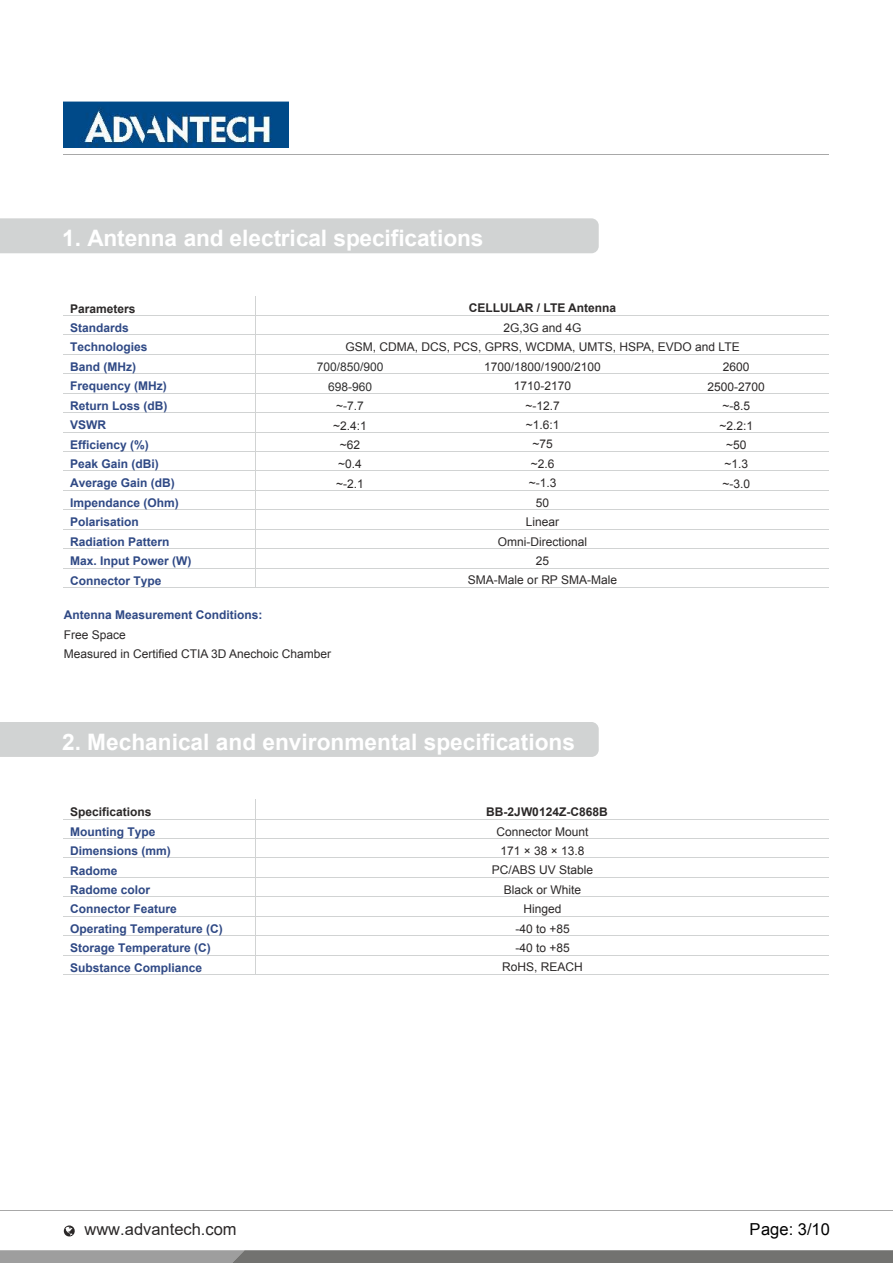
<style>
.page{position:relative;width:893px;height:1263px;background:#fff}
.page>*{position:absolute;margin:0;border:0;box-sizing:border-box;transform-origin:0 0}
.t1{font:700 22.65px "Arial";color:#fff}
.t2{font:16.5px "Arial";color:#2b2828}
.t3{font:16.5px "Arial";letter-spacing:.005em;color:#000}
.t4{font:12px/19.5px "Arial";color:#2b2828;text-align:center}
.t5{font:700 12px/19.4px "Arial";color:#2f4985}
.t6{font:700 12px "Arial";color:#2b2828}
.t7{font:12px/19.5px "Arial";color:#303030;text-align:center}
</style>
<div class="page">
<svg style="left:0;top:1250px;width:893px;height:13px;background:#80807e"></svg>
<hr style="left:0;top:1210px;width:893px;height:1px;background:#a8a8a8">
<svg style="left:63px;top:1225px;width:12px;height:11px"></svg>
<hr style="left:64px;top:154px;width:765px;height:1px;background:#a8a8a8">
<div style="left:0;top:218px;width:599px;height:35px;background:#d1d3d3"></div>
<hr style="left:64px;top:315px;width:765px;height:1px;background:#d1d3d3">
<hr style="left:64px;top:335px;width:765px;height:1px;background:#d1d3d3">
<hr style="left:64px;top:354px;width:765px;height:1px;background:#d1d3d3">
<hr style="left:64px;top:373px;width:765px;height:1px;background:#d1d3d3">
<hr style="left:64px;top:393px;width:765px;height:1px;background:#d1d3d3">
<hr style="left:64px;top:412px;width:765px;height:1px;background:#d1d3d3">
<hr style="left:64px;top:432px;width:765px;height:1px;background:#d1d3d3">
<hr style="left:64px;top:451px;width:765px;height:1px;background:#d1d3d3">
<hr style="left:64px;top:471px;width:765px;height:1px;background:#d1d3d3">
<hr style="left:64px;top:490px;width:765px;height:1px;background:#d1d3d3">
<hr style="left:64px;top:509px;width:765px;height:1px;background:#d1d3d3">
<hr style="left:64px;top:529px;width:765px;height:1px;background:#d1d3d3">
<hr style="left:64px;top:548px;width:765px;height:1px;background:#d1d3d3">
<hr style="left:64px;top:568px;width:765px;height:1px;background:#d1d3d3">
<hr style="left:255px;top:296px;width:1px;height:291px;background:#d1d3d3">
<div style="left:0;top:722px;width:599px;height:35px;background:#d1d3d3"></div>
<hr style="left:64px;top:819px;width:765px;height:1px;background:#d1d3d3">
<hr style="left:64px;top:838px;width:765px;height:1px;background:#d1d3d3">
<hr style="left:64px;top:858px;width:765px;height:1px;background:#d1d3d3">
<hr style="left:64px;top:877px;width:765px;height:1px;background:#d1d3d3">
<hr style="left:64px;top:896px;width:765px;height:1px;background:#d1d3d3">
<hr style="left:64px;top:916px;width:765px;height:1px;background:#d1d3d3">
<hr style="left:64px;top:935px;width:765px;height:1px;background:#d1d3d3">
<hr style="left:64px;top:955px;width:765px;height:1px;background:#d1d3d3">
<hr style="left:64px;top:974px;width:765px;height:1px;background:#d1d3d3">
<hr style="left:255px;top:799px;width:1px;height:176px;background:#d1d3d3">
<hr style="left:64px;top:587px;width:765px;height:1px;background:#d1d3d3">
<img style="left:64px;top:102px;width:225px;height:46px">
<h1 class="t1" style="left:62px;top:222px;width:423px">1. Antenna and electrical specifications</h1>
<p class="t6" style="left:70px;top:300px;width:67px">Parameters</p>
<p class="t5" style="left:70px;top:318px;width:123px">Standards<br>Technologies<br>Band (MHz)<br>Frequency (MHz)<br>Return Loss (dB)<br>VSWR<br>Efficiency (%)<br>Peak Gain (dBi)<br>Average Gain (dB)<br>Impendance (Ohm)<br>Polarisation<br>Radiation Pattern<br>Max. Input Power (W)<br>Connector Type</p>
<p class="t6" style="left:469px;top:300px;width:149px">CELLULAR / LTE Antenna</p>
<p class="t4" style="left:345px;top:318px;width:396px">2G,3G and 4G<br>GSM, CDMA, DCS, PCS, GPRS, WCDMA, UMTS, HSPA, EVDO and LTE<br>1700/1800/1900/2100<br>1710-2170<br>~-12.7<br>~1.6:1<br>~75<br>~2.6<br>~-1.3<br>50<br>Linear<br>Omni-Directional<br>25<br>SMA-Male or RP SMA-Male</p>
<p class="t7" style="left:317px;top:357px;width:68px">700/850/900<br>698-960 ~-7.7</p>
<p class="t4" style="left:333px;top:416px;width:35px">~2.4:1 ~62 ~0.4 ~-2.1</p>
<p class="t4" style="left:707px;top:357px;width:59px">2600<br>2500-2700 ~-8.5 ~2.2:1<br>~50<br>~1.3<br>~-3.0</p>
<p class="t5" style="left:64px;top:606px;width:200px">Antenna Measurement Conditions:</p>
<p class="t4" style="left:64px;top:625px;width:269px;text-align:left">Free Space<br>Measured in Certified CTIA 3D Anechoic Chamber</p>
<h1 class="t1" style="left:62px;top:726px;width:514px">2. Mechanical and environmental specifications</h1>
<p class="t6" style="left:70px;top:803px;width:83px">Specifications</p>
<p class="t5" style="left:70px;top:822px;width:154px">Mounting Type<br>Dimensions (mm)<br>Radome<br>Radome color<br>Connector Feature<br>Operating Temperature (C)<br>Storage Temperature (C)<br>Substance Compliance</p>
<p class="t6" style="left:486px;top:803px;width:123px">BB-2JW0124Z-C868B</p>
<p class="t4" style="left:492px;top:821px;width:103px">Connector Mount<br>171 × 38 × 13.8<br>PC/ABS UV Stable<br>Black or White<br>Hinged<br>-40 to +85<br>-40 to +85<br>RoHS, REACH</p>
<h2 class="t2" style="left:84px;top:1218px;width:154px">www.advantech.com</h2>
<h2 class="t3" style="left:749px;top:1218px;width:82px">Page: 3/10</h2>
</div>
